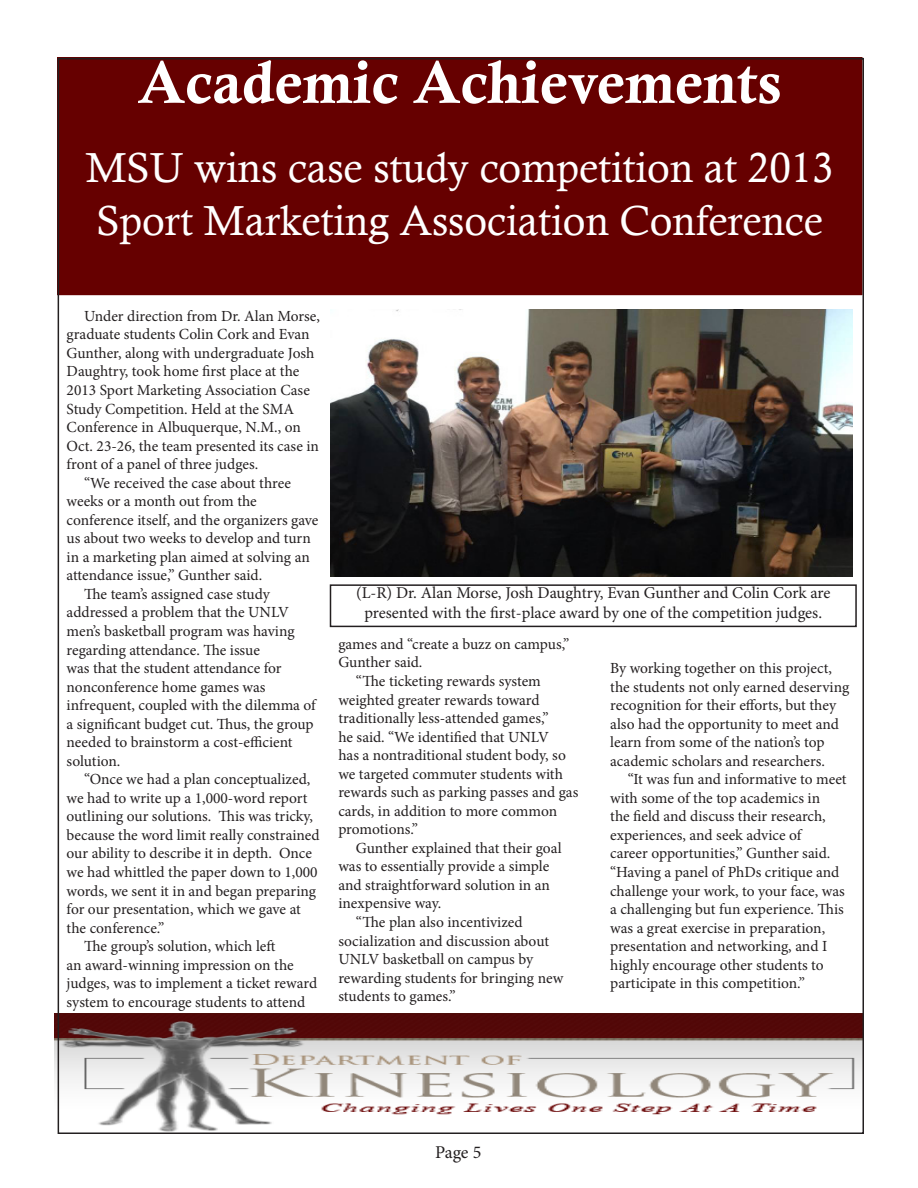
<style>
.page{position:relative;width:918px;height:1188px;background:#fff}
.page>*{position:absolute;margin:0;border:0;box-sizing:border-box;transform-origin:0 0}
.t1{font:60px "Calis MT Bol";color:#fff}
.t2{font:42px/52.5px "Calisto";color:#fff}
.t3{font:18px "Minion Pro";color:#231f20}
.t4{font:16.5px "Minion Pro";letter-spacing:-.005em;color:#231f20}
.t5{font:15.45px/18.6px "Minion Pro";color:#231f20}
</style>
<div class="page">
<div style="left:56px;top:56px;width:808px;height:241px;background:#600"></div>
<div style="left:54px;top:54px;width:812px;height:244px;border:3px solid #fff"></div>
<img style="left:331px;top:310px;width:522px;height:266px">
<div style="left:330px;top:584px;width:527px;height:43px;border:2px solid #231f20"></div>
<img style="left:54px;top:1013px;width:807px;height:121px">
<p class="t1" style="left:138px;top:48px;width:646px">Academic Achievements</p>
<p class="t2" style="left:86px;top:141px;width:749px">MSU wins case study competition at 2013<br>Sport Marketing Association Conference</p>
<p class="t5" style="left:67px;top:307px;width:255px;text-indent:18px">Under direction from Dr. Alan Morse, graduate students Colin Cork and Evan Gunther, along with undergraduate Josh Daughtry, took home first place at the 2013 Sport Marketing Association Case Study Competition. Held at the SMA Conference in Albuquerque, N.M., on Oct. 23-26, the team presented its case in front of a panel of three judges.</p>
<p class="t5" style="left:67px;top:474px;width:253px;text-indent:18px">“We received the case about three weeks or a month out from the conference itself, and the organizers gave us about two weeks to develop and turn in a marketing plan aimed at solving an attendance issue,” Gunther said.</p>
<p class="t5" style="left:67px;top:585px;width:251px;text-indent:18px">The team’s assigned case study addressed a problem that the UNLV men’s basketball program was having regarding attendance. The issue<br>was that the student attendance for nonconference home games was infrequent, coupled with the dilemma of a significant budget cut. Thus, the group needed to brainstorm a cost-efficient solution.</p>
<p class="t5" style="left:67px;top:770px;width:255px;text-indent:18px">“Once we had a plan conceptualized, we had to write up a 1,000-word report outlining our solutions. This was tricky, because the word limit really constrained our ability to describe it in depth. Once we had whittled the paper down to 1,000 words, we sent it in and began preparing for our presentation, which we gave at the conference.”</p>
<p class="t5" style="left:67px;top:937px;width:252px;text-indent:18px">The group’s solution, which left<br>an award-winning impression on the judges, was to implement a ticket reward system to encourage students to attend</p>
<p class="t4" style="left:356px;top:582px;width:476px">(L-R) Dr. Alan Morse, Josh Daughtry, Evan Gunther and Colin Cork are</p>
<p class="t4" style="left:364px;top:601px;width:459px">presented with the first-place award by one of the competition judges.</p>
<p class="t5" style="left:338px;top:635px;width:232px">games and “create a buzz on campus,”<br>Gunther said.</p>
<p class="t5" style="left:338px;top:672px;width:241px;text-indent:18px">“The ticketing rewards system weighted greater rewards toward traditionally less-attended games,”<br>he said. “We identified that UNLV<br>has a nontraditional student body, so we targeted commuter students with rewards such as parking passes and gas cards, in addition to more common promotions.”</p>
<p class="t5" style="left:338px;top:839px;width:225px;text-indent:18px">Gunther explained that their goal was to essentially provide a simple and straightforward solution in an inexpensive way.</p>
<p class="t5" style="left:338px;top:913px;width:226px;text-indent:18px">“The plan also incentivized socialization and discussion about<br>UNLV basketball on campus by rewarding students for bringing new students to games.”</p>
<p class="t5" style="left:610px;top:659px;width:241px">By working together on this project, the students not only earned deserving recognition for their efforts, but they</p>
<p class="t5" style="left:610px;top:715px;width:230px">also had the opportunity to meet and learn from some of the nation’s top academic scholars and researchers.</p>
<p class="t5" style="left:610px;top:770px;width:238px;text-indent:18px">“It was fun and informative to meet with some of the top academics in<br>the field and discuss their research, experiences, and seek advice of<br>career opportunities,” Gunther said. “Having a panel of PhDs critique and challenge your work, to your face, was a challenging but fun experience. This was a great exercise in preparation, presentation and networking, and I highly encourage other students to participate in this competition.”</p>
<p class="t3" style="left:435px;top:1141px;width:48px">Page 5</p>
</div>
